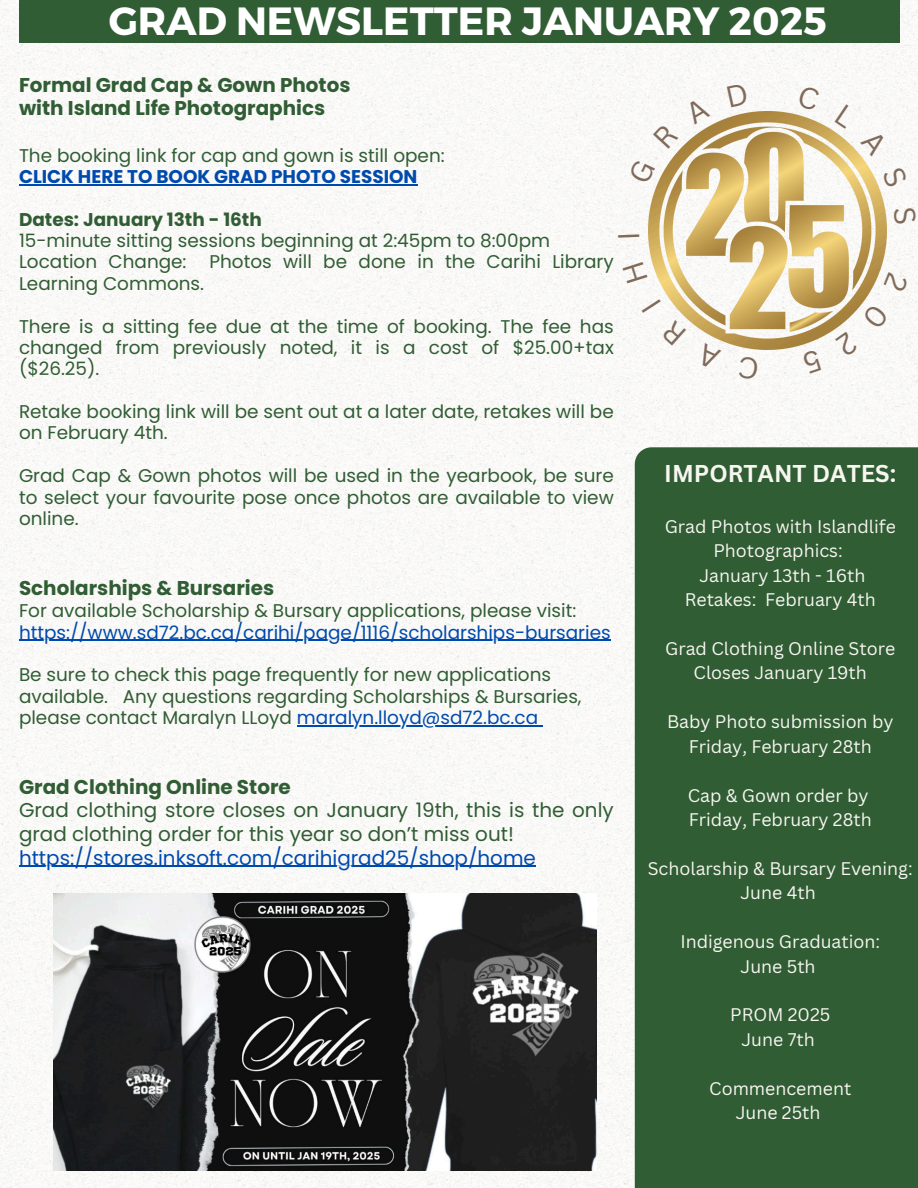
<style>
.page{position:relative;width:918px;height:1188px;background:#fff}
.page>*{position:absolute;margin:0;border:0;box-sizing:border-box;transform-origin:0 0}
.t1{font:700 39.3px "Montserrat";color:#fff}
.t2{font:700 23.7px "Canva Sans";color:#f7f6f1}
.t3{font:19.95px/23.7px "Poppins";color:#315d34}
.t4{font:700 19.95px/23.7px "Poppins";color:#315d34}
.t5{font:19.95px "Poppins";color:#004aad}
.t6{font:18.45px/21.3px "Poppins";color:#315d34}
.t7{font:18.45px "Poppins";color:#004aad}
.t8{font:17.7px/24.5px "Canva Sans";color:#f7f6f1;text-align:center}
.s1{font-weight:700;color:#004aad}
.s2{font-weight:700}
.s3{color:#004aad}
</style>
<div class="page">
<img style="left:0;top:0;width:918px;height:1188px">
<div style="left:635px;top:447px;width:283px;height:741px;background:#315d34"></div>
<div style="left:19px;top:0;width:880px;height:43px;background:#315d34"></div>
<img style="left:648px;top:111px;width:239px;height:239px">
<hr style="left:19px;top:184px;width:398px;height:1px;background:#004aad">
<hr style="left:19px;top:640px;width:592px;height:1px;background:#004aad">
<hr style="left:297px;top:725px;width:241px;height:1px;background:#004aad">
<hr style="left:19px;top:866px;width:517px;height:1px;background:#004aad">
<img style="left:53px;top:894px;width:544px;height:276px">
<svg style="left:696px;top:343px;width:25px;height:27px"></svg>
<svg style="left:738px;top:356px;width:20px;height:24px"></svg>
<svg style="left:661px;top:320px;width:25px;height:26px"></svg>
<svg style="left:642px;top:299px;width:19px;height:14px"></svg>
<svg style="left:623px;top:262px;width:25px;height:21px"></svg>
<svg style="left:618px;top:234px;width:21px;height:4px"></svg>
<svg style="left:628px;top:159px;width:27px;height:25px"></svg>
<svg style="left:653px;top:97px;width:58px;height:52px"></svg>
<svg style="left:727px;top:83px;width:21px;height:24px"></svg>
<svg style="left:797px;top:85px;width:23px;height:26px"></svg>
<svg style="left:835px;top:104px;width:53px;height:52px"></svg>
<svg style="left:882px;top:166px;width:26px;height:22px"></svg>
<svg style="left:893px;top:207px;width:24px;height:17px"></svg>
<svg style="left:884px;top:272px;width:25px;height:20px"></svg>
<svg style="left:835px;top:304px;width:54px;height:53px"></svg>
<svg style="left:802px;top:349px;width:20px;height:25px"></svg>
<h2 class="t1" style="left:109px;top:-4px;width:720px">GRAD NEWSLETTER JANUARY 2025</h2>
<h1 class="t4" style="left:19px;top:73px;width:333px">Formal Grad Cap &amp; Gown Photos with Island Life Photographics</h1>
<h4 class="t6" style="left:19px;top:145px;width:427px">The booking link for cap and gown is still open:<br><span class="s1">CLICK HERE TO BOOK GRAD PHOTO SESSION</span></h4>
<h5 class="t6" style="left:19px;top:209px;width:596px"><span class="s2">Dates: January 13th - 16th<br></span>15-minute sitting sessions beginning at 2:45pm to 8:00pm Location Change: Photos will be done in the Carihi Library Learning Commons.</h5>
<h5 class="t6" style="left:19px;top:316px;width:596px;text-align:justify">There is a sitting fee due at the time of booking. The fee has changed from previously noted, it is a cost of $25.00+tax ($26.25).</h5>
<h5 class="t6" style="left:19px;top:401px;width:596px">Retake booking link will be sent out at a later date, retakes will be on February 4th.</h5>
<h5 class="t6" style="left:19px;top:465px;width:596px;text-align:justify">Grad Cap &amp; Gown photos will be used in the yearbook, be sure to select your favourite pose once photos are available to view online.</h5>
<h5 class="t4" style="left:19px;top:576px;width:257px">Scholarships &amp; Bursaries</h5>
<h5 class="t6" style="left:19px;top:600px;width:559px">For available Scholarship &amp; Bursary applications, please visit:</h5>
<h5 class="t7" style="left:19px;top:619px;width:593px">https://www.sd72.bc.ca/carihi/page/1116/scholarships-bursaries</h5>
<h5 class="t6" style="left:19px;top:664px;width:534px">Be sure to check this page frequently for new applications available.</h5>
<h5 class="t6" style="left:19px;top:686px;width:564px;text-indent:104px">Any questions regarding Scholarships &amp; Bursaries, please contact Maralyn LLoyd <span class="s3">maralyn.lloyd@sd72.bc.ca</span></h5>
<h5 class="t3" style="left:19px;top:775px;width:596px"><span class="s2">Grad Clothing Online Store<br></span>Grad clothing store closes on January 19th, this is the only grad clothing order for this year so don’t miss out!</h5>
<p class="t5" style="left:19px;top:844px;width:518px">https://stores.inksoft.com/carihigrad25/shop/home</p>
<p class="t2" style="left:664px;top:457px;width:233px">IMPORTANT DATES:</p>
<p class="t8" style="left:665px;top:514px;width:233px">Grad Photos with Islandlife<br>Photographics:<br>January 13th - 16th<br>Retakes: February 4th</p>
<p class="t8" style="left:665px;top:636px;width:232px">Grad Clothing Online Store<br>Closes January 19th</p>
<p class="t8" style="left:667px;top:709px;width:228px">Baby Photo submission by<br>Friday, February 28th</p>
<p class="t8" style="left:688px;top:783px;width:186px;text-align:left">Cap &amp; Gown order by<br>Friday, February 28th</p>
<p class="t8" style="left:648px;top:856px;width:266px">Scholarship &amp; Bursary Evening:<br>June 4th</p>
<p class="t8" style="left:680px;top:929px;width:201px">Indigenous Graduation:<br>June 5th</p>
<p class="t8" style="left:730px;top:1002px;width:102px">PROM 2025<br>June 7th</p>
<p class="t8" style="left:709px;top:1076px;width:144px">Commencement<br>June 25th</p>
</div>
